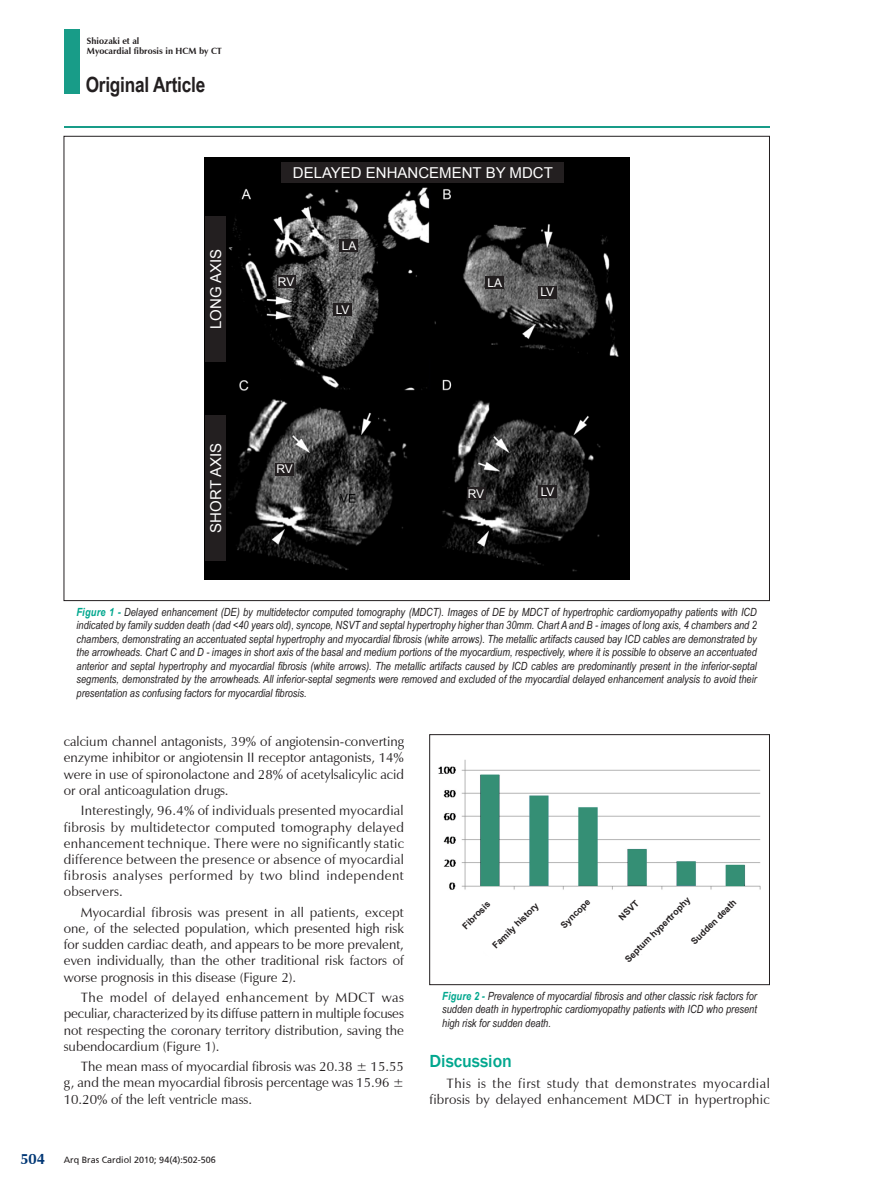
<style>
.page{position:relative;width:893px;height:1191px;background:#fff}
.page>*{position:absolute;margin:0;border:0;box-sizing:border-box;transform-origin:0 0}
.t1{font:700 21px "Arial Narrow";letter-spacing:-.01em;color:#231f20}
.Títulos__textos{font:500 18px "Franklin Gothic";color:#00a78e}
._02_TABELA{font:15px "Arial";color:#fff}
.t2{font:700 15px "Zapf Humanist 601 BT";color:#013775}
.Texto{font:13.5px/16.2px "Zapf Humanist 601 BT";color:#231f20;text-align:justify}
._02_TABELA-2{font:12px "Arial";letter-spacing:-.02em;color:#fff}
._04_FIGURA_ref{font:italic 11.25px/13.5px "Arial Narrow";color:#231f20;text-align:justify}
._02_TABELA-3{font:700 9px "Arial";color:#231f20}
.t3{font:700 9px "Zapf Humanist 601 BT";color:#231f20}
.t4{font:9px "Frutiger";color:#231f20}
.s1{font-weight:700;color:#00a78e}
</style>
<div class="page">
<hr style="left:64px;top:126px;width:706px;height:2px;background:#189c88">
<div style="left:64px;top:29px;width:16px;height:65px;background:#189c88"></div>
<img style="left:204px;top:157px;width:425px;height:422px">
<div style="left:281px;top:162px;width:283px;height:21px;background:#231f20"></div>
<div style="left:206px;top:216px;width:20px;height:145px;background:#231f20"></div>
<div style="left:206px;top:415px;width:20px;height:145px;background:#231f20"></div>
<div style="left:340px;top:239px;width:18px;height:13px;background:#231f20"></div>
<div style="left:485px;top:276px;width:19px;height:13px;background:#231f20"></div>
<div style="left:277px;top:275px;width:19px;height:13px;background:#231f20"></div>
<div style="left:275px;top:462px;width:19px;height:13px;background:#231f20"></div>
<div style="left:467px;top:487px;width:18px;height:13px;background:#231f20"></div>
<div style="left:333px;top:303px;width:19px;height:13px;background:#231f20"></div>
<div style="left:538px;top:285px;width:19px;height:13px;background:#231f20"></div>
<div style="left:538px;top:485px;width:19px;height:13px;background:#231f20"></div>
<img style="left:438px;top:760px;width:323px;height:130px">
<div style="left:429px;top:734px;width:341px;height:250px;border:1px solid #231f20"></div>
<svg style="left:451px;top:888px;width:150px;height:25px"></svg>
<svg style="left:608px;top:888px;width:131px;height:2px"></svg>
<p class="t3" style="left:87px;top:35px;width:54px">Shiozaki et al</p>
<p class="t3" style="left:87px;top:46px;width:137px">Myocardial fibrosis in HCM by CT</p>
<h1 class="t1" style="left:86px;top:68px;width:121px">Original Article</h1>
<p class="_02_TABELA" style="left:206px;top:329px;width:82px;rotate:-90deg">LONG AXIS</p>
<p class="_02_TABELA" style="left:293px;top:163px;width:262px">DELAYED ENHANCEMENT BY MDCT</p>
<p class="_02_TABELA-2" style="left:342px;top:238px;width:16px">LA</p>
<p class="_02_TABELA-2" style="left:278px;top:274px;width:18px">RV</p>
<p class="_02_TABELA-2" style="left:488px;top:275px;width:16px">LA</p>
<p class="_02_TABELA-2" style="left:336px;top:302px;width:15px">LV</p>
<p class="_02_TABELA-2" style="left:540px;top:284px;width:15px">LV</p>
<p class="_02_TABELA" style="left:206px;top:532px;width:91px;rotate:-90deg">SHORT AXIS</p>
<p class="_02_TABELA-2" style="left:276px;top:461px;width:18px">RV</p>
<p class="_02_TABELA-2" style="left:468px;top:486px;width:18px">RV</p>
<p class="_02_TABELA-2" style="left:541px;top:484px;width:15px">LV</p>
<p class="t2" style="left:20px;top:1149px;width:26px">504</p>
<p class="_04_FIGURA_ref" style="left:77px;top:604px;width:682px"><span class="s1">Figure 1 -</span> Delayed enhancement (DE) by multidetector computed tomography (MDCT). Images of DE by MDCT of hypertrophic cardiomyopathy patients with ICD indicated by family sudden death (dad &lt;40 years old), syncope, NSVT and septal hypertrophy higher than 30mm. Chart A and B - images of long axis, 4 chambers and 2 chambers, demonstrating an accentuated septal hypertrophy and myocardial fibrosis (white arrows). The metallic artifacts caused bay ICD cables are demonstrated by the arrowheads. Chart C and D - images in short axis of the basal and medium portions of the myocardium, respectively, where it is possible to observe an accentuated anterior and septal hypertrophy and myocardial fibrosis (white arrows). The metallic artifacts caused by ICD cables are predominantly present in the inferior-septal segments, demonstrated by the arrowheads. All inferior-septal segments were removed and excluded of the myocardial delayed enhancement analysis to avoid their presentation as confusing factors for myocardial fibrosis.</p>
<p class="Texto" style="left:64px;top:733px;width:342px">calcium channel antagonists, 39% of angiotensin-converting enzyme inhibitor or angiotensin II receptor antagonists, 14% were in use of spironolactone and 28% of acetylsalicylic acid or oral anticoagulation drugs.</p>
<p class="Texto" style="left:64px;top:802px;width:342px;text-indent:17px">Interestingly, 96.4% of individuals presented myocardial fibrosis by multidetector computed tomography delayed enhancement technique. There were no significantly static difference between the presence or absence of myocardial fibrosis analyses performed by two blind independent observers.</p>
<p class="Texto" style="left:64px;top:904px;width:342px;text-indent:17px">Myocardial fibrosis was present in all patients, except one, of the selected population, which presented high risk for sudden cardiac death, and appears to be more prevalent, even individually, than the other traditional risk factors of worse prognosis in this disease (Figure 2).</p>
<p class="Texto" style="left:64px;top:989px;width:342px;text-indent:17px">The model of delayed enhancement by MDCT was peculiar, characterized by its diffuse pattern in multiple focuses not respecting the coronary territory distribution, saving the subendocardium (Figure 1).</p>
<p class="Texto" style="left:64px;top:1058px;width:342px;text-indent:17px">The mean mass of myocardial fibrosis was 20.38 ± 15.55 g, and the mean myocardial fibrosis percentage was 15.96 ± 10.20% of the left ventricle mass.</p>
<p class="t4" style="left:64px;top:1154px;width:154px">Arq Bras Cardiol 2010; 94(4):502-506</p>
<p class="_02_TABELA-3" style="left:622px;top:956px;width:90px;rotate:-45deg">Septum hypertrophy</p>
<p class="_02_TABELA-3" style="left:460px;top:923px;width:37px;rotate:-45deg">Fibrosis</p>
<p class="_02_TABELA-3" style="left:490px;top:943px;width:63px;rotate:-45deg">Family history</p>
<p class="_02_TABELA-3" style="left:558px;top:922px;width:39px;rotate:-45deg">Syncope</p>
<p class="_02_TABELA-3" style="left:616px;top:914px;width:26px;rotate:-45deg">NSVT</p>
<p class="_02_TABELA-3" style="left:688px;top:938px;width:61px;rotate:-45deg">Sudden death</p>
<p class="_04_FIGURA_ref" style="left:442px;top:988px;width:316px"><span class="s1">Figure 2 -</span> Prevalence of myocardial fibrosis and other classic risk factors for sudden death in hypertrophic cardiomyopathy patients with ICD who present high risk for sudden death.</p>
<p class="Títulos__textos" style="left:429px;top:1050px;width:84px">Discussion</p>
<p class="Texto" style="left:429px;top:1075px;width:342px;text-align:right">This is the first study that demonstrates myocardial fibrosis by delayed enhancement MDCT in hypertrophic</p>
</div>
